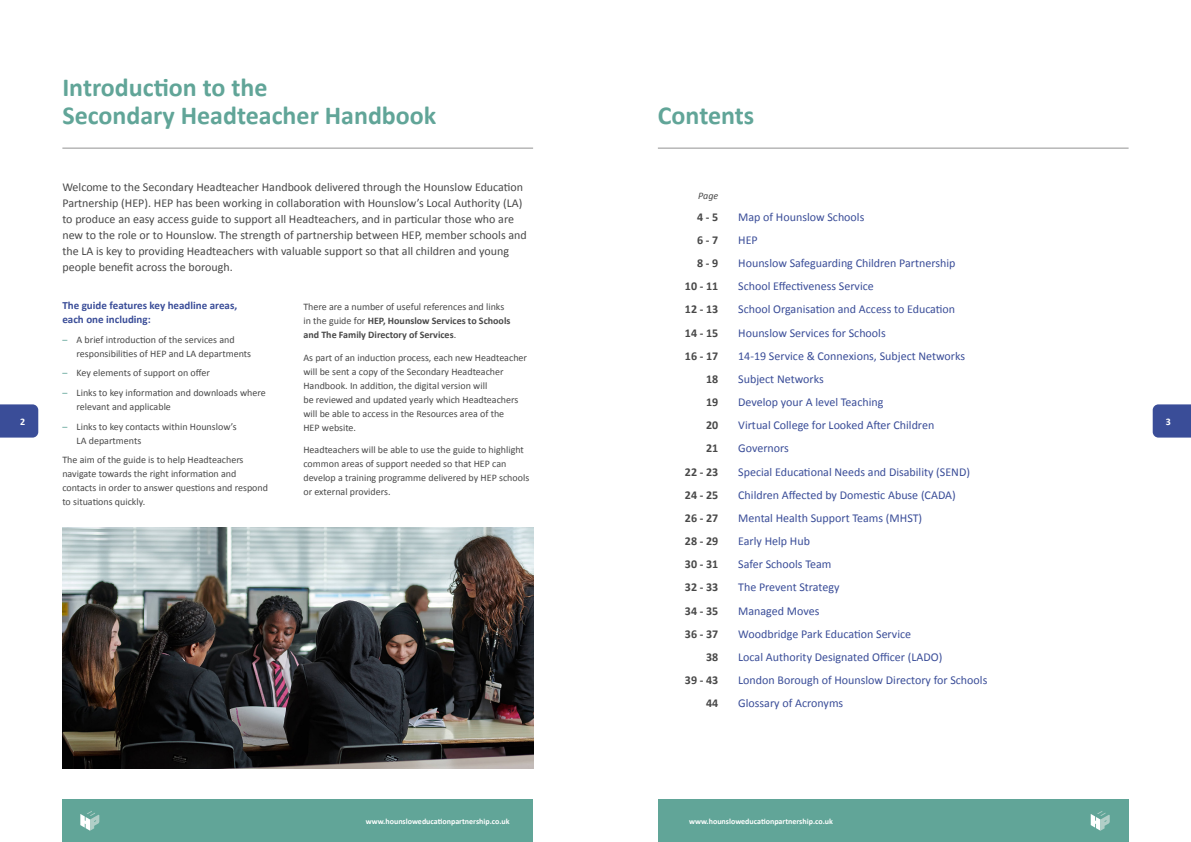
<style>
.page{position:relative;width:1191px;height:842px;background:#fff}
.page>*{position:absolute;margin:0;border:0;box-sizing:border-box;transform-origin:0 0}
.t1{font:700 26px/28px "Calibri";color:#61a598}
.t2{font:12px "Calibri";color:#3a4d98}
.t3{font:12px/16px "Calibri";color:#484848}
.t4{font:700 12px "Calibri";color:#484848}
.t5{font:700 11px/14px "Calibri";color:#3a4d98}
.t6{font:10px/14px "Calibri";color:#484848}
.t7{font:700 10px/14px "Calibri";color:#484848}
.t8{font:italic 10px "Calibri";color:#484848}
.t9{font:700 10px "Calibri";color:#fff}
.t10{font:700 8px "Calibri";color:#fff}
.s1{color:#61a598}
.s2{font-weight:400}
</style>
<div class="page">
<hr style="left:62px;top:148px;width:471px;height:1px;background:#939393">
<svg style="left:0;top:404px;width:38px;height:34px"></svg>
<div style="left:62px;top:799px;width:471px;height:43px;background:#61a598"></div>
<svg style="left:80px;top:811px;width:19px;height:20px"></svg>
<hr style="left:658px;top:148px;width:470px;height:1px;background:#939393">
<svg style="left:1152px;top:404px;width:39px;height:34px"></svg>
<div style="left:658px;top:799px;width:470px;height:43px;background:#61a598"></div>
<svg style="left:1090px;top:811px;width:19px;height:20px"></svg>
<img style="left:62px;top:528px;width:471px;height:240px">
<p class="t9" style="left:20px;top:415px;width:7px">2</p>
<h1 class="t1" style="left:62px;top:73px;width:375px">Introduction to the<br>Secondary Headteacher Handbook</h1>
<p class="t3" style="left:62px;top:179px;width:466px">Welcome to the Secondary Headteacher Handbook delivered through the Hounslow Education Partnership (HEP). HEP has been working in collaboration with Hounslow’s Local Authority (LA) to produce an easy access guide to support all Headteachers, and in particular those who are new to the role or to Hounslow. The strength of partnership between HEP, member schools and the LA is key to providing Headteachers with valuable support so that all children and young people benefit across the borough.</p>
<p class="t5" style="left:62px;top:298px;width:176px">The guide features key headline areas, each one including:</p>
<p class="t6" style="left:77px;top:332px;width:176px;text-indent:-14px"><span class="s1">–</span> A brief introduction of the services and responsibilities of HEP and LA departments</p>
<p class="t6" style="left:62px;top:366px;width:149px"><span class="s1">–</span> Key elements of support on offer</p>
<p class="t6" style="left:77px;top:386px;width:191px;text-indent:-14px"><span class="s1">–</span> Links to key information and downloads where relevant and applicable</p>
<p class="t6" style="left:77px;top:419px;width:161px;text-indent:-14px"><span class="s1">–</span> Links to key contacts within Hounslow’s<br>LA departments</p>
<p class="t6" style="left:62px;top:453px;width:207px">The aim of the guide is to help Headteachers navigate towards the right information and contacts in order to answer questions and respond to situations quickly.</p>
<p class="t7" style="left:303px;top:300px;width:208px"><span class="s2">There are a number of useful references and links in the guide for</span> HEP, Hounslow Services to Schools and The Family Directory of Services<span class="s2">.</span></p>
<p class="t6" style="left:303px;top:350px;width:225px">As part of an induction process, each new Headteacher will be sent a copy of the Secondary Headteacher Handbook. In addition, the digital version will<br>be reviewed and updated yearly which Headteachers will be able to access in the Resources area of the<br>HEP website.</p>
<p class="t6" style="left:303px;top:443px;width:227px">Headteachers will be able to use the guide to highlight common areas of support needed so that HEP can develop a training programme delivered by HEP schools or external providers.</p>
<p class="t10" style="left:366px;top:816px;width:145px">www.hounsloweducationpartnership.co.uk</p>
<h1 class="t1" style="left:658px;top:101px;width:98px">Contents</h1>
<p class="t8" style="left:698px;top:189px;width:22px">Page</p>
<p class="t4" style="left:697px;top:209px;width:23px">4 - 5</p>
<p class="t2" style="left:738px;top:209px;width:128px">Map of Hounslow Schools</p>
<p class="t4" style="left:697px;top:232px;width:23px">6 - 7</p>
<p class="t2" style="left:738px;top:232px;width:21px">HEP</p>
<p class="t4" style="left:697px;top:255px;width:23px">8 - 9</p>
<p class="t2" style="left:738px;top:255px;width:219px">Hounslow Safeguarding Children Partnership</p>
<p class="t4" style="left:685px;top:278px;width:35px">10 - 11</p>
<p class="t2" style="left:738px;top:279px;width:137px">School Effectiveness Service</p>
<p class="t4" style="left:685px;top:302px;width:35px">12 - 13</p>
<p class="t2" style="left:738px;top:302px;width:218px">School Organisation and Access to Education</p>
<p class="t4" style="left:685px;top:325px;width:35px">14 - 15</p>
<p class="t2" style="left:738px;top:325px;width:149px">Hounslow Services for Schools</p>
<p class="t4" style="left:685px;top:348px;width:35px">16 - 17</p>
<p class="t2" style="left:738px;top:348px;width:228px">14-19 Service &amp; Connexions, Subject Networks</p>
<p class="t4" style="left:706px;top:371px;width:14px">18</p>
<p class="t2" style="left:738px;top:371px;width:87px">Subject Networks</p>
<p class="t4" style="left:706px;top:394px;width:14px">19</p>
<p class="t2" style="left:738px;top:394px;width:147px">Develop your A level Teaching</p>
<p class="t4" style="left:706px;top:418px;width:14px">20</p>
<p class="t2" style="left:738px;top:418px;width:198px">Virtual College for Looked After Children</p>
<p class="t4" style="left:706px;top:441px;width:14px">21</p>
<p class="t2" style="left:738px;top:441px;width:52px">Governors</p>
<p class="t4" style="left:685px;top:464px;width:35px">22 - 23</p>
<p class="t2" style="left:738px;top:464px;width:233px">Special Educational Needs and Disability (SEND)</p>
<p class="t4" style="left:685px;top:487px;width:35px">24 - 25</p>
<p class="t2" style="left:738px;top:487px;width:219px">Children Affected by Domestic Abuse (CADA)</p>
<p class="t4" style="left:685px;top:510px;width:35px">26 - 27</p>
<p class="t2" style="left:738px;top:510px;width:185px">Mental Health Support Teams (MHST)</p>
<p class="t4" style="left:685px;top:533px;width:35px">28 - 29</p>
<p class="t2" style="left:738px;top:533px;width:73px">Early Help Hub</p>
<p class="t4" style="left:685px;top:557px;width:35px">30 - 31</p>
<p class="t2" style="left:738px;top:557px;width:95px">Safer Schools Team</p>
<p class="t4" style="left:685px;top:580px;width:35px">32 - 33</p>
<p class="t2" style="left:738px;top:580px;width:103px">The Prevent Strategy</p>
<p class="t4" style="left:685px;top:603px;width:35px">34 - 35</p>
<p class="t2" style="left:738px;top:603px;width:83px">Managed Moves</p>
<p class="t4" style="left:685px;top:626px;width:35px">36 - 37</p>
<p class="t2" style="left:738px;top:626px;width:174px">Woodbridge Park Education Service</p>
<p class="t4" style="left:706px;top:649px;width:14px">38</p>
<p class="t2" style="left:738px;top:649px;width:206px">Local Authority Designated Officer (LADO)</p>
<p class="t4" style="left:685px;top:672px;width:35px">39 - 43</p>
<p class="t2" style="left:738px;top:672px;width:251px">London Borough of Hounslow Directory for Schools</p>
<p class="t4" style="left:706px;top:696px;width:14px">44</p>
<p class="t2" style="left:738px;top:696px;width:107px">Glossary of Acronyms</p>
<p class="t10" style="left:689px;top:816px;width:145px">www.hounsloweducationpartnership.co.uk</p>
<p class="t9" style="left:1165px;top:415px;width:7px">3</p>
</div>
